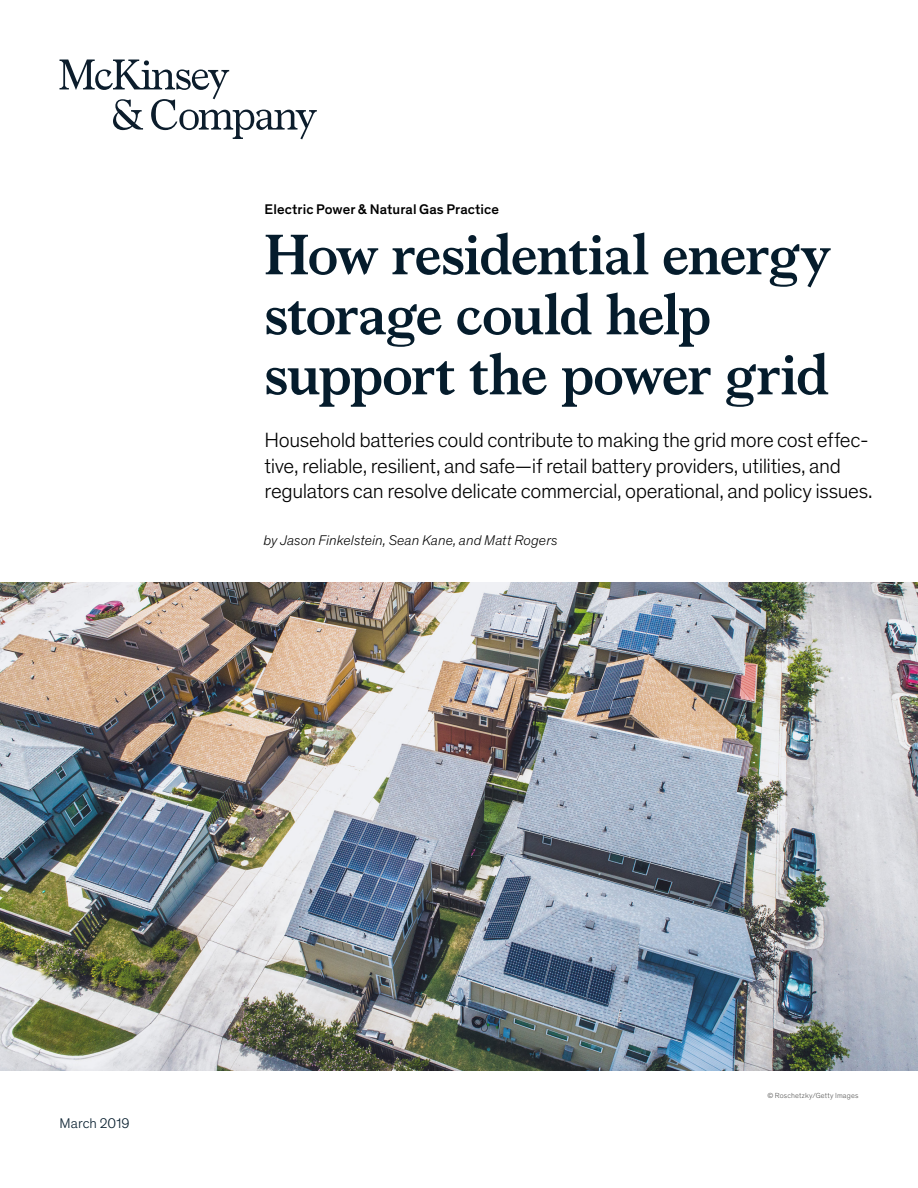
<style>
.page{position:relative;width:918px;height:1188px;background:#fff}
.page>*{position:absolute;margin:0;border:0;box-sizing:border-box;transform-origin:0 0}
.t1{font:700 57px/60px "Bower";letter-spacing:-.02em;color:#051c2c}
.t2{font:300 21px/25.5px "Theinhardt Pan";letter-spacing:-.02em;color:#000}
.t3{font:italic 300 14.25px "Theinhardt Pan";letter-spacing:.005em;color:#000}
.t4{font:500 14.25px "Theinhardt Pan";letter-spacing:.005em;color:#000}
.t5{font:300 14.25px "Theinhardt Pan";letter-spacing:.005em;color:#051c2c}
.t6{font:300 7.5px "Theinhardt Pan";letter-spacing:.02em;color:#575756}
</style>
<div class="page">
<img style="left:0;top:582px;width:918px;height:488px">
<svg style="left:60px;top:60px;width:257px;height:79px"></svg>
<p class="t4" style="left:265px;top:199px;width:236px">Electric Power &amp; Natural Gas Practice</p>
<h1 class="t1" style="left:265px;top:221px;width:568px">How residential energy storage could help support the power grid</h1>
<p class="t2" style="left:265px;top:426px;width:610px">Household batteries could contribute to making the grid more cost effec&shy;tive, reliable, resilient, and safe—if retail battery providers, utilities, and regulators can resolve delicate commercial, operational, and policy issues.</p>
<p class="t3" style="left:264px;top:530px;width:296px">by Jason Finkelstein, Sean Kane, and Matt Rogers</p>
<p class="t5" style="left:60px;top:1114px;width:72px">March 2019</p>
<p class="t6" style="left:767px;top:1090px;width:93px">© Roschetzky/Getty Images</p>
</div>
